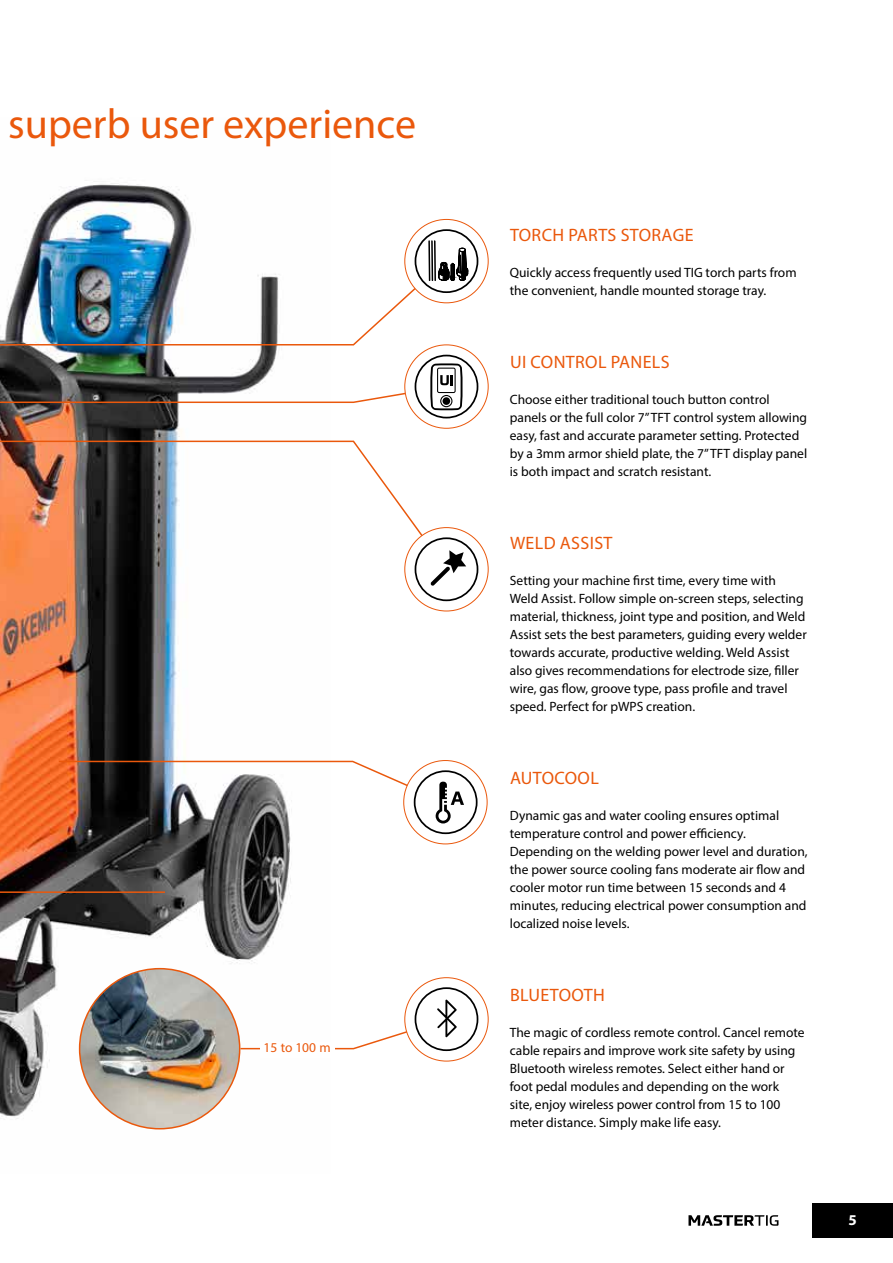
<style>
.page{position:relative;width:893px;height:1263px;background:#fff}
.page>*{position:absolute;margin:0;border:0;box-sizing:border-box;transform-origin:0 0}
.t1{font:42px "Myriad Pro";color:#ea580c}
.t2{font:18px "Myriad Pro";letter-spacing:.02em;color:#ea580c}
.t3{font:700 15px "Myriad Pro";color:#fff}
.t4{font:13.5px/18px "Myriad Pro";color:#000}
.t5{font:13.5px "Myriad Pro";color:#ea580c}
</style>
<div class="page">
<svg style="left:688px;top:1215px;width:90px;height:11px"></svg>
<img style="left:0;top:181px;width:291px;height:949px">
<svg style="left:0;top:891px;width:166px;height:113px"></svg>
<div style="left:812px;top:1203px;width:81px;height:34px;background:#000"></div>
<svg style="left:0;top:355px;width:478px;height:63px"></svg>
<div style="left:442px;top:397px;width:8px;height:8px;background:#000;border-radius:50%"></div>
<svg style="left:57px;top:760px;width:421px;height:74px"></svg>
<img style="left:80px;top:969px;width:160px;height:160px;border-radius:80px">
<svg style="left:0;top:440px;width:440px;height:131px"></svg>
<div style="left:405px;top:528px;width:83px;height:83px;background:#fff;border-radius:50%"></div>
<svg style="left:239px;top:987px;width:239px;height:64px"></svg>
<svg style="left:415px;top:537px;width:63px;height:64px"></svg>
<img style="left:0;top:229px;width:478px;height:117px">
<div style="left:260px;top:1043px;width:75px;height:15px;background:#fff"></div>
<h1 class="t1" style="left:8px;top:98px;width:409px">superb user experience</h1>
<p class="t5" style="left:263px;top:1039px;width:69px">15 to 100 m</p>
<h2 class="t2" style="left:510px;top:223px;width:185px">TORCH PARTS STORAGE</h2>
<p class="t4" style="left:510px;top:263px;width:288px">Quickly access frequently used TIG torch parts from the convenient, handle mounted storage tray.</p>
<h2 class="t2" style="left:510px;top:350px;width:161px">UI CONTROL PANELS</h2>
<p class="t4" style="left:510px;top:390px;width:299px">Choose either traditional touch button control panels or the full color 7’’ TFT control system allowing easy, fast and accurate parameter setting. Protected by a 3mm armor shield plate, the 7’’ TFT display panel is both impact and scratch resistant.</p>
<h2 class="t2" style="left:510px;top:532px;width:104px">WELD ASSIST</h2>
<p class="t4" style="left:510px;top:571px;width:298px">Setting your machine first time, every time with Weld Assist. Follow simple on-screen steps, selecting material, thickness, joint type and position, and Weld Assist sets the best parameters, guiding every welder towards accurate, productive welding. Weld Assist also gives recommendations for electrode size, filler wire, gas flow, groove type, pass profile and travel speed. Perfect for pWPS creation.</p>
<h2 class="t2" style="left:510px;top:767px;width:90px">AUTOCOOL</h2>
<p class="t4" style="left:510px;top:806px;width:299px">Dynamic gas and water cooling ensures optimal temperature control and power efficiency.<br>Depending on the welding power level and duration, the power source cooling fans moderate air flow and cooler motor run time between 15 seconds and 4 minutes, reducing electrical power consumption and localized noise levels.</p>
<h2 class="t2" style="left:510px;top:984px;width:96px">BLUETOOTH</h2>
<p class="t4" style="left:510px;top:1023px;width:296px">The magic of cordless remote control. Cancel remote cable repairs and improve work site safety by using Bluetooth wireless remotes. Select either hand or foot pedal modules and depending on the work site, enjoy wireless power control from 15 to 100 meter distance. Simply make life easy.</p>
<p class="t3" style="left:848px;top:1210px;width:10px">5</p>
</div>
